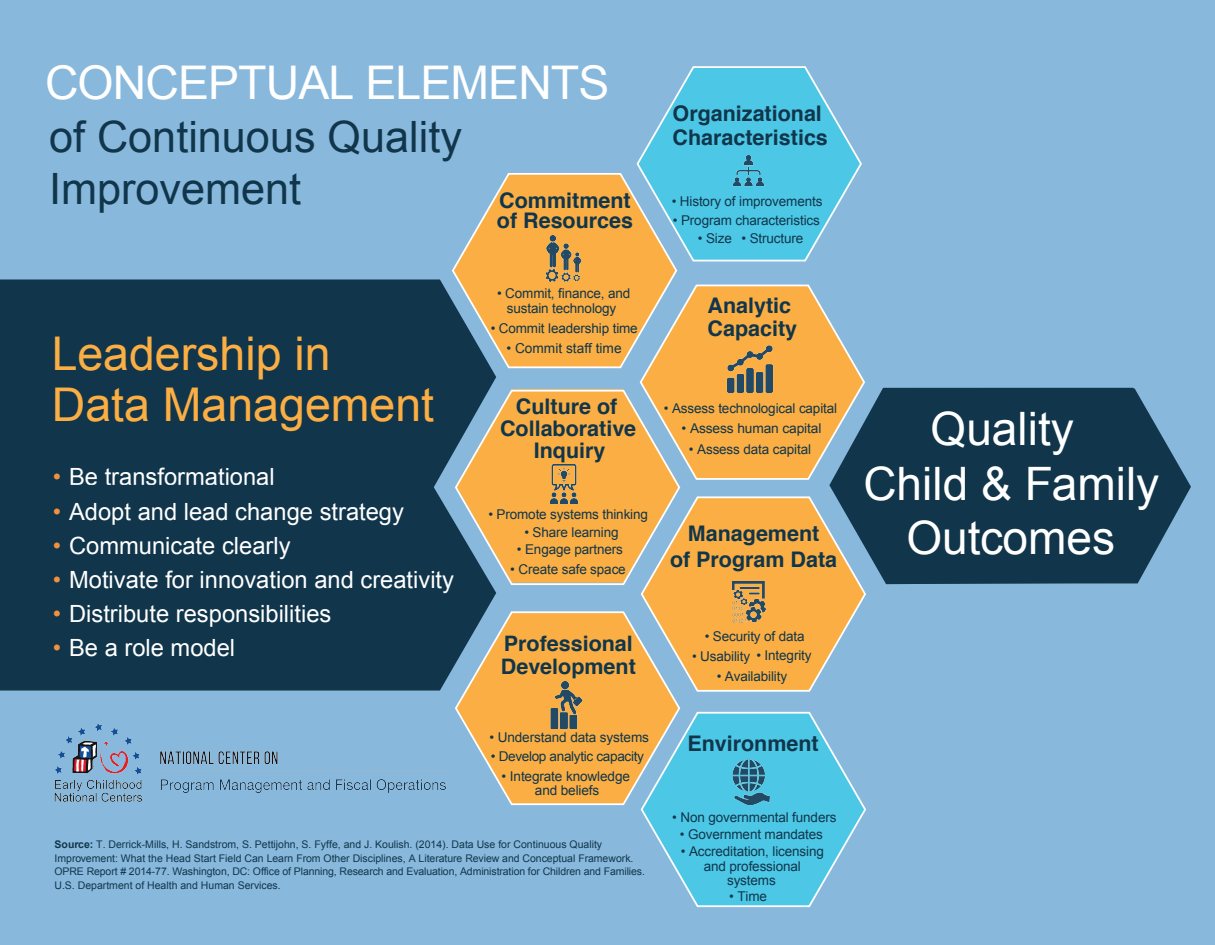
<style>
.page{position:relative;width:1215px;height:945px;background:#88b8dc}
.page>*{position:absolute;margin:0;border:0;box-sizing:border-box;transform-origin:0 0}
.t1{font:46.5px/51.4px "Arial";color:#fbae43}
.t2{font:46.5px "Arial";letter-spacing:-.02em;color:#fff}
.t3{font:46.05px/54.4px "Arial";color:#fff;text-align:center}
.t4{font:43.2px/51.9px "Arial";color:#11364b}
.t5{font:23.7px "Arial";color:#fff}
.t6{font:700 21.45px/23.2px "Helvetica";color:#11364b}
.t7{font:700 21.3px/23.1px "Helvetica";color:#11364b}
.t8{font:13.65px "Arial";color:#11364b}
.t9{font:13.5px/15px "Arial";letter-spacing:-.01em;color:#11364b;text-align:center}
.t10{font:10.5px/13.5px "Arial";color:#11364b}
.s1{color:#f39040}
.s2{font-weight:700}
</style>
<div class="page">
<svg style="left:1134px;top:388px;width:57px;height:196px;fill:#11364b"></svg>
<div style="left:867px;top:388px;width:267px;height:196px;background:#11364b"></div>
<svg style="left:452px;top:66px;width:415px;height:842px"></svg>
<div style="left:0;top:279px;width:497px;height:205px;background:#11364b"></div>
<div style="left:0;top:484px;width:497px;height:207px;background:#11364b"></div>
<img style="left:54px;top:724px;width:393px;height:78px">
<img style="left:731px;top:153px;width:34px;height:34px">
<img style="left:543px;top:681px;width:47px;height:47px">
<img style="left:545px;top:465px;width:38px;height:38px">
<img style="left:729px;top:582px;width:40px;height:40px">
<h1 class="t2" style="left:45px;top:52px;width:566px">CONCEPTUAL ELEMENTS</h1>
<h1 class="t4" style="left:49px;top:112px;width:415px">of Continuous Quality<br>Improvement</h1>
<p class="t6" style="left:497px;top:190px;width:138px;line-height:20.2px">Commitment of Resources</p>
<p class="t6" style="left:673px;top:103px;width:157px">Organizational<br>Characteristics</p>
<p class="t9" style="left:672px;top:194px;width:152px">• History of improvements</p>
<p class="t9" style="left:673px;top:213px;width:149px">• Program characteristics</p>
<p class="t9" style="left:698px;top:231px;width:36px">• Size</p>
<p class="t9" style="left:742px;top:231px;width:63px">• Structure</p>
<p class="t1" style="left:52px;top:328px;width:384px">Leadership in<br>Data Management</p>
<p class="t5" style="left:53px;top:462px;width:224px"><span class="s1">•</span> Be transformational</p>
<p class="t5" style="left:53px;top:496px;width:353px"><span class="s1">•</span> Adopt and lead change strategy</p>
<p class="t5" style="left:53px;top:530px;width:239px"><span class="s1">•</span> Communicate clearly</p>
<p class="t5" style="left:53px;top:564px;width:403px"><span class="s1">•</span> Motivate for innovation and creativity</p>
<p class="t5" style="left:53px;top:598px;width:280px"><span class="s1">•</span> Distribute responsibilities</p>
<p class="t5" style="left:53px;top:633px;width:184px"><span class="s1">•</span> Be a role model</p>
<p class="t9" style="left:497px;top:286px;width:135px">• Commit, finance, and sustain technology</p>
<p class="t9" style="left:491px;top:320px;width:149px">• Commit leadership time</p>
<p class="t8" style="left:507px;top:339px;width:117px">• Commit staff time</p>
<p class="t6" style="left:500px;top:396px;width:138px;line-height:21.8px;text-align:center">Culture of<br>Collaborative<br>Inquiry</p>
<p class="t6" style="left:708px;top:294px;width:91px">Analytic<br>Capacity</p>
<p class="t9" style="left:664px;top:401px;width:175px">• Assess technological capital</p>
<p class="t9" style="left:689px;top:442px;width:124px">• Assess data capital</p>
<p class="t9" style="left:682px;top:421px;width:141px">• Assess human capital</p>
<p class="t9" style="left:488px;top:507px;width:161px">• Promote systems thinking</p>
<p class="t9" style="left:524px;top:525px;width:96px">• Share learning</p>
<p class="t9" style="left:517px;top:542px;width:108px">• Engage partners</p>
<p class="t9" style="left:510px;top:562px;width:117px">• Create safe space</p>
<p class="t6" style="left:670px;top:521px;width:169px;line-height:26.2px;text-align:center">Management<br>of Program Data</p>
<p class="t7" style="left:501px;top:632px;width:136px">Professional<br>Development</p>
<p class="t9" style="left:705px;top:629px;width:101px">• Security of data</p>
<p class="t9" style="left:692px;top:649px;width:60px">• Usability</p>
<p class="t9" style="left:756px;top:648px;width:57px">• Integrity</p>
<p class="t9" style="left:717px;top:669px;width:72px">• Availability</p>
<p class="t9" style="left:489px;top:730px;width:161px">• Understand data systems</p>
<p class="t9" style="left:491px;top:749px;width:155px">• Develop analytic capacity</p>
<p class="t9" style="left:502px;top:769px;width:130px">• Integrate knowledge and beliefs</p>
<p class="t10" style="left:55px;top:838px;width:580px"><span class="s2">Source:</span> T. Derrick-Mills, H. Sandstrom, S. Pettijohn, S. Fyffe, and J. Koulish. (2014). Data Use for Continuous Quality<br>Improvement: What the Head Start Field Can Learn From Other Disciplines, A Literature Review and Conceptual Framework.</p>
<p class="t10" style="left:55px;top:865px;width:592px">OPRE Report # 2014-77. Washington, DC: Office of Planning, Research and Evaluation, Administration for Children and Families.</p>
<p class="t10" style="left:55px;top:878px;width:228px">U.S. Department of Health and Human Services.</p>
<p class="t6" style="left:687px;top:732px;width:133px">Environment</p>
<p class="t9" style="left:672px;top:810px;width:166px">• Non governmental funders</p>
<p class="t9" style="left:680px;top:827px;width:145px">• Government mandates</p>
<p class="t9" style="left:681px;top:844px;width:145px">• Accreditation, licensing and professional</p>
<p class="t9" style="left:727px;top:873px;width:50px">systems</p>
<p class="t9" style="left:729px;top:889px;width:39px">• Time</p>
<p class="t3" style="left:863px;top:402px;width:298px">Quality<br>Child &amp; Family<br>Outcomes</p>
</div>
